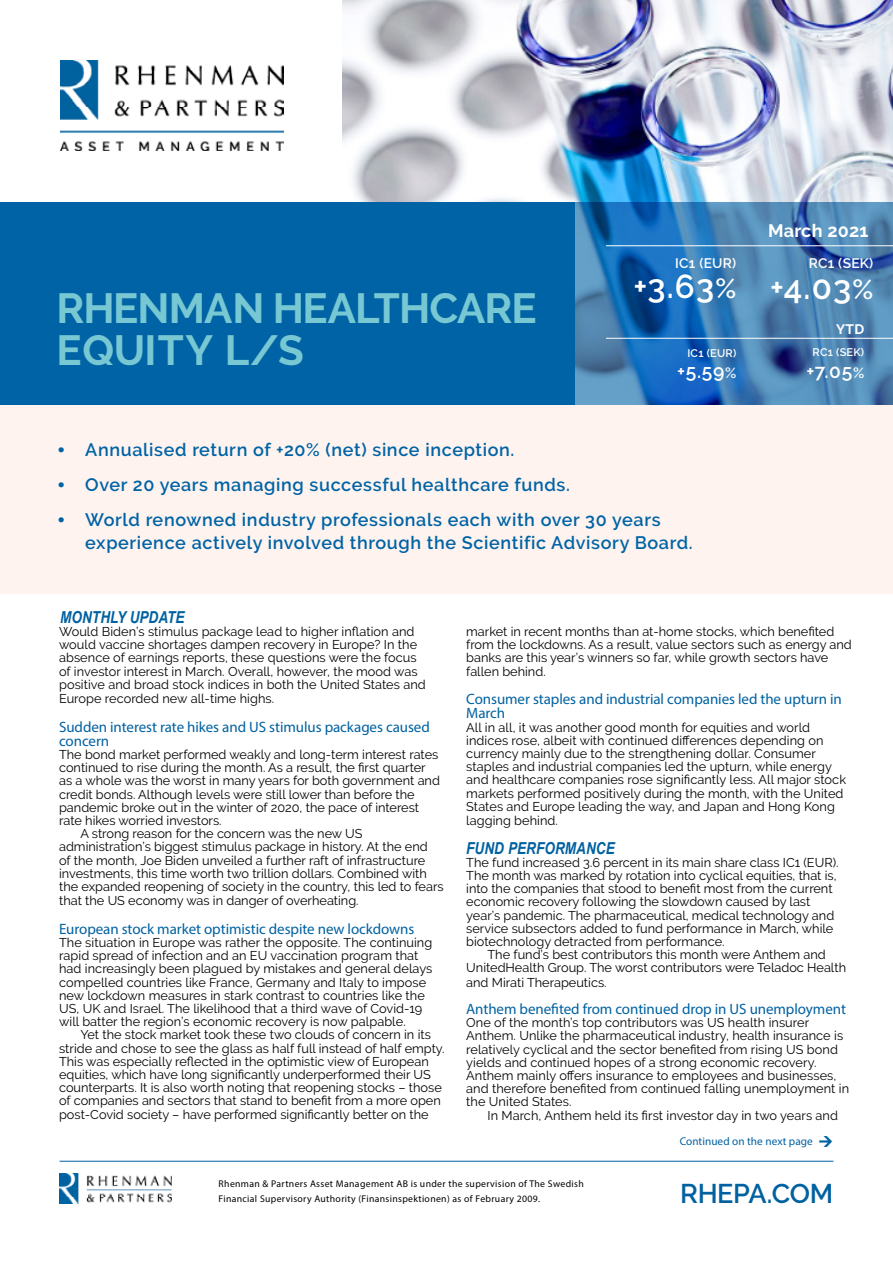
<style>
.page{position:relative;width:893px;height:1263px;background:#fff}
.page>*{position:absolute;margin:0;border:0;box-sizing:border-box;transform-origin:0 0}
.t1{font:700 42px/42.2px "Raleway";letter-spacing:-.02em;color:#77c8d2}
.t2{font:600 33px "Raleway";color:#fff}
.t3{font:600 27px "Raleway";letter-spacing:-.015em;color:#0061a1}
.t4{font:600 19.2px "Raleway";color:#fff}
.t5{font:600 18px/22.5px "Raleway";letter-spacing:.035em;color:#0063a5}
.t6{font:700 18px "Raleway";letter-spacing:.015em;color:#fff}
.t7{font:italic 700 16.5px "Arial Narrow";letter-spacing:.005em;color:#0061a1}
.t8{font:15px/14.2px "Myriad Pro";letter-spacing:-.005em;color:#0061a1}
.t9{font:600 13.8px "Raleway";letter-spacing:.02em;color:#fff}
.t10{font:700 13.8px "Raleway";color:#fff}
.t11{font:12.75px/13.2px "Raleway";color:#000}
.t12{font:11.25px "Myriad Pro";letter-spacing:.005em;color:#0061a1}
.t13{font:600 10.95px "Raleway";letter-spacing:.02em;color:#fff}
.t14{font:9.75px/15px "Myriad Pro";letter-spacing:.035em;color:#000}
.s1{font-size:27.45px}
.s2{font-size:14.85px}
.s3{font-family:"Gill Sans";font-weight:700}
</style>
<div class="page">
<div style="left:0;top:405px;width:893px;height:188px;background:#fef3ef"></div>
<img style="left:342px;top:0;width:551px;height:203px">
<div style="left:0;top:203px;width:575px;height:202px;background:#0063a5"></div>
<img style="left:60px;top:60px;width:223px;height:91px">
<hr style="left:60px;top:1161px;width:773px;height:1px;background:#0061a1">
<img style="left:60px;top:1173px;width:112px;height:30px">
<svg style="left:575px;top:203px;width:318px;height:202px;background:#3c7bb4"></svg>
<hr style="left:606px;top:245px;width:287px;height:1px;background:#fff">
<hr style="left:606px;top:338px;width:287px;height:1px;background:#fff">
<h1 class="t1" style="left:56px;top:287px;width:482px">RHENMAN HEALTHCARE<br>EQUITY L/S</h1>
<p class="t9" style="left:675px;top:255px;width:63px">IC1 (EUR)</p>
<h2 class="t2" style="left:633px;top:268px;width:104px">+3.63<span class="s1">%</span></h2>
<p class="t13" style="left:687px;top:346px;width:50px">IC1 (EUR)</p>
<h3 class="t4" style="left:677px;top:360px;width:61px">+5.59<span class="s2">%</span></h3>
<h3 class="t5" style="left:58px;top:438px;width:458px"><span class="s3">•</span> Annualised return of +20% (net) since inception.</h3>
<h3 class="t5" style="left:58px;top:473px;width:513px"><span class="s3">•</span> Over 20 years managing successful healthcare funds.</h3>
<h3 class="t5" style="left:85px;top:508px;width:609px;text-indent:-27px"><span class="s3">•</span> World renowned industry professionals each with over 30 years experience actively involved through the Scientific Advisory Board.</h3>
<p class="t7" style="left:60px;top:604px;width:126px">MONTHLY UPDATE</p>
<h3 class="t6" style="left:768px;top:221px;width:102px">March 2021</h3>
<p class="t9" style="left:809px;top:255px;width:66px">RC1 (SEK)</p>
<h2 class="t2" style="left:770px;top:268px;width:105px">+4.03<span class="s1">%</span></h2>
<p class="t10" style="left:836px;top:321px;width:29px">YTD</p>
<p class="t13" style="left:813px;top:346px;width:53px">RC1 (SEK)</p>
<h3 class="t4" style="left:806px;top:360px;width:59px">+7.05<span class="s2">%</span></h3>
<p class="t11" style="left:59px;top:625px;width:368px">Would Biden’s stimulus package lead to higher inflation and would vaccine shortages dampen recovery in Europe? In the absence of earnings reports, these questions were the focus of investor interest in March. Overall, however, the mood was positive and broad stock indices in both the United States and Europe recorded new all-time highs.</p>
<p class="t8" style="left:59px;top:719px;width:372px">Sudden interest rate hikes and US stimulus packages caused concern</p>
<p class="t11" style="left:59px;top:748px;width:381px">The bond market performed weakly and long-term interest rates</p>
<p class="t11" style="left:59px;top:761px;width:368px">continued to rise during the month. As a result, the first quarter</p>
<p class="t11" style="left:59px;top:774px;width:382px">as a whole was the worst in many years for both government and</p>
<p class="t11" style="left:59px;top:787px;width:357px">credit bonds. Although levels were still lower than before the</p>
<p class="t11" style="left:59px;top:801px;width:362px">pandemic broke out in the winter of 2020, the pace of interest</p>
<p class="t11" style="left:59px;top:814px;width:164px">rate hikes worried investors.</p>
<p class="t11" style="left:80px;top:827px;width:284px">A strong reason for the concern was the new US</p>
<p class="t11" style="left:59px;top:840px;width:370px">administration’s biggest stimulus package in history. At the end</p>
<p class="t11" style="left:59px;top:853px;width:368px">of the month, Joe Biden unveiled a further raft of infrastructure</p>
<p class="t11" style="left:59px;top:867px;width:369px">investments, this time worth two trillion dollars. Combined with</p>
<p class="t11" style="left:59px;top:880px;width:386px">the expanded reopening of society in the country, this led to fears</p>
<p class="t11" style="left:59px;top:894px;width:301px">that the US economy was in danger of overheating.</p>
<p class="t8" style="left:59px;top:921px;width:357px">European stock market optimistic despite new lockdowns</p>
<p class="t11" style="left:59px;top:936px;width:375px">The situation in Europe was rather the opposite. The continuing rapid spread of infection and an EU vaccination program that had increasingly been plagued by mistakes and general delays compelled countries like France, Germany and Italy to impose new lockdown measures in stark contrast to countries like the US, UK and Israel. The likelihood that a third wave of Covid-19 will batter the region’s economic recovery is now palpable.</p>
<p class="t11" style="left:59px;top:1028px;width:387px;text-indent:21px">Yet the stock market took these two clouds of concern in its stride and chose to see the glass as half full instead of half empty.<br>This was especially reflected in the optimistic view of European equities, which have long significantly underperformed their US counterparts. It is also worth noting that reopening stocks – those of companies and sectors that stand to benefit from a more open post-Covid society – have performed significantly better on the</p>
<p class="t11" style="left:466px;top:625px;width:387px">market in recent months than at-home stocks, which benefited from the lockdowns. As a result, value sectors such as energy and banks are this year’s winners so far, while growth sectors have fallen behind.</p>
<p class="t8" style="left:466px;top:692px;width:377px">Consumer staples and industrial companies led the upturn in<br>March</p>
<p class="t11" style="left:466px;top:720px;width:381px">All in all, it was another good month for equities and world indices rose, albeit with continued differences depending on currency mainly due to the strengthening dollar. Consumer staples and industrial companies led the upturn, while energy and healthcare companies rose significantly less. All major stock markets performed positively during the month, with the United States and Europe leading the way, and Japan and Hong Kong lagging behind.</p>
<p class="t7" style="left:466px;top:835px;width:150px">FUND PERFORMANCE</p>
<p class="t11" style="left:466px;top:856px;width:374px">The fund increased 3.6 percent in its main share class IC1 (EUR).<br>The month was marked by rotation into cyclical equities, that is, into the companies that stood to benefit most from the current economic recovery following the slowdown caused by last year’s pandemic. The pharmaceutical, medical technology and service subsectors added to fund performance in March, while biotechnology detracted from performance.</p>
<p class="t11" style="left:466px;top:948px;width:381px;line-height:13.8px;text-indent:21px">The fund’s best contributors this month were Anthem and<br>UnitedHealth Group. The worst contributors were Teladoc Health and Mirati Therapeutics.</p>
<p class="t8" style="left:466px;top:1002px;width:381px">Anthem benefited from continued drop in US unemployment</p>
<p class="t11" style="left:466px;top:1016px;width:384px">One of the month’s top contributors was US health insurer Anthem. Unlike the pharmaceutical industry, health insurance is relatively cyclical and the sector benefited from rising US bond yields and continued hopes of a strong economic recovery.<br>Anthem mainly offers insurance to employees and businesses, and therefore benefited from continued falling unemployment in the United States.</p>
<p class="t11" style="left:487px;top:1108px;width:352px">In March, Anthem held its first investor day in two years and</p>
<p class="t14" style="left:219px;top:1176px;width:367px">Rhenman &amp; Partners Asset Management AB is under the supervision of The Swedish<br>Financial Supervisory Authority (Finansinspektionen) as of February 2009.</p>
<p class="t12" style="left:680px;top:1134px;width:135px">Continued on the next page</p>
<h3 class="t3" style="left:680px;top:1178px;width:155px">RHEPA.COM</h3>
</div>
